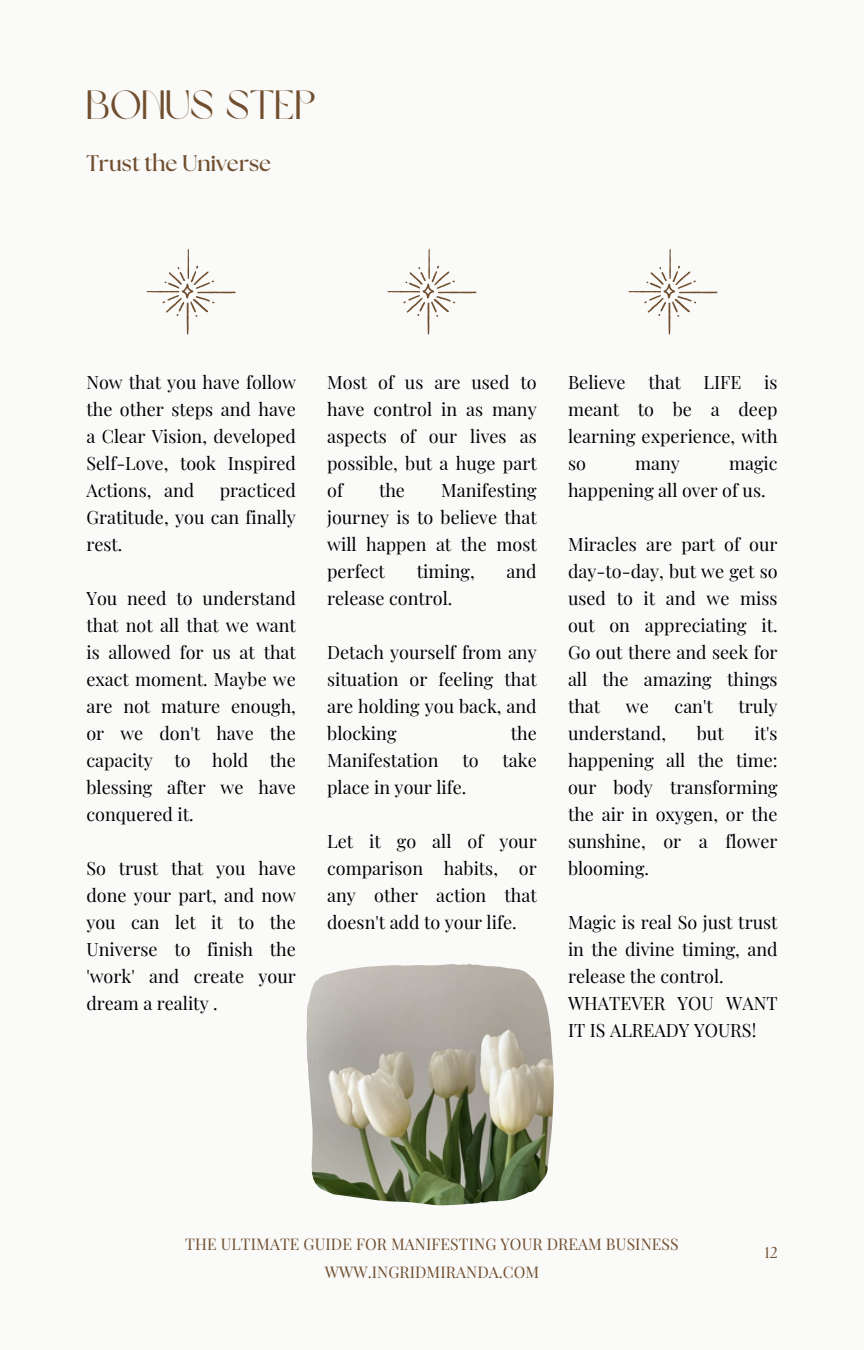
<style>
.page{position:relative;width:864px;height:1350px;background:#fafaf9}
.page>*{position:absolute;margin:0;border:0;box-sizing:border-box;transform-origin:0 0}
.t1{font:40.5px "Brown Sugar";letter-spacing:.005em;color:#704e2e}
.t2{font:700 22.5px "The Seasons";color:#704e2e}
.t3{font:18px/27px "Playfair Display";color:#000;text-align:justify}
.t4{font:15.75px "Playfair Display";letter-spacing:.005em;color:#704e2e}
.t5{font:15.75px "The Seasons";color:#704e2e}
</style>
<div class="page">
<img style="left:306px;top:964px;width:248px;height:241px">
<svg style="left:147px;top:249px;width:89px;height:86px"></svg>
<svg style="left:387px;top:249px;width:90px;height:86px"></svg>
<svg style="left:628px;top:249px;width:90px;height:86px"></svg>
<p class="t1" style="left:86px;top:89px;width:231px">BONUS STEP</p>
<h3 class="t2" style="left:86px;top:153px;width:186px">Trust the Universe</h3>
<p class="t3" style="left:86px;top:368px;width:211px">Now that you have follow the other steps and have a Clear Vision, developed Self-Love, took Inspired Actions, and</p>
<p class="t3" style="left:86px;top:476px;width:211px;text-indent:133px">practiced Gratitude, you can finally rest.</p>
<h3 class="t3" style="left:86px;top:584px;width:211px">You need to understand that not all that we want is allowed for us at that exact moment. Maybe we are not mature enough, or we don't have the capacity to hold the blessing after we have conquered it.</h3>
<h3 class="t3" style="left:86px;top:854px;width:211px">So trust that you have done your part, and now you can let it to the Universe to finish the 'work' and create your dream a reality .</h3>
<h2 class="t3" style="left:327px;top:368px;width:211px">Most of us are used to have control in as many aspects of our lives as possible, but a huge part of</h2>
<h2 class="t3" style="left:379px;top:476px;width:28px">the</h2>
<h2 class="t3" style="left:327px;top:476px;width:211px;text-indent:114px">Manifesting journey is to believe that will happen at the most perfect</h2>
<h2 class="t3" style="left:417px;top:557px;width:59px">timing,</h2>
<h2 class="t3" style="left:507px;top:557px;width:32px">and</h2>
<h2 class="t3" style="left:327px;top:584px;width:127px">release control.</h2>
<p class="t3" style="left:327px;top:638px;width:211px">Detach yourself from any situation or feeling that are holding you back, and blocking</p>
<p class="t3" style="left:511px;top:719px;width:28px">the</p>
<p class="t3" style="left:327px;top:746px;width:113px">Manifestation</p>
<p class="t3" style="left:462px;top:746px;width:18px">to</p>
<p class="t3" style="left:502px;top:746px;width:36px">take</p>
<p class="t3" style="left:327px;top:773px;width:141px">place in your life.</p>
<p class="t3" style="left:327px;top:827px;width:211px">Let it go all of your comparison habits, or any other action that doesn't add to your life.</p>
<p class="t3" style="left:568px;top:368px;width:59px">Believe</p>
<p class="t3" style="left:649px;top:368px;width:34px">that</p>
<p class="t3" style="left:704px;top:368px;width:39px">LIFE</p>
<p class="t3" style="left:568px;top:368px;width:211px;text-indent:196px">is meant to be a deep learning experience, with so</p>
<p class="t3" style="left:568px;top:449px;width:211px;text-indent:161px">magic happening all over of us.</p>
<h3 class="t3" style="left:568px;top:530px;width:211px">Miracles are part of our day-to-day, but we get so used to it and we miss out on appreciating it.<br>Go out there and seek for all the amazing things that</h3>
<p class="t3" style="left:635px;top:449px;width:46px">many</p>
<h3 class="t3" style="left:626px;top:692px;width:24px">we</h3>
<h3 class="t3" style="left:675px;top:692px;width:40px">can't</h3>
<h3 class="t3" style="left:739px;top:692px;width:41px">truly</h3>
<h3 class="t3" style="left:568px;top:719px;width:100px">understand,</h3>
<h3 class="t3" style="left:697px;top:719px;width:28px">but</h3>
<h3 class="t3" style="left:568px;top:719px;width:211px;text-indent:186px">it's happening all the time: our body transforming the air in oxygen, or the sunshine, or a flower blooming.</h3>
<h3 class="t3" style="left:568px;top:908px;width:211px;text-align:left">Magic is real So just trust in the divine timing, and release the control.<br>WHATEVER YOU WANT<br>IT IS ALREADY YOURS!</h3>
<h3 class="t4" style="left:185px;top:1233px;width:495px">THE ULTIMATE GUIDE FOR MANIFESTING YOUR DREAM BUSINESS</h3>
<h3 class="t4" style="left:325px;top:1261px;width:216px">WWW.INGRIDMIRANDA.COM</h3>
<p class="t5" style="left:765px;top:1245px;width:14px">12</p>
</div>
